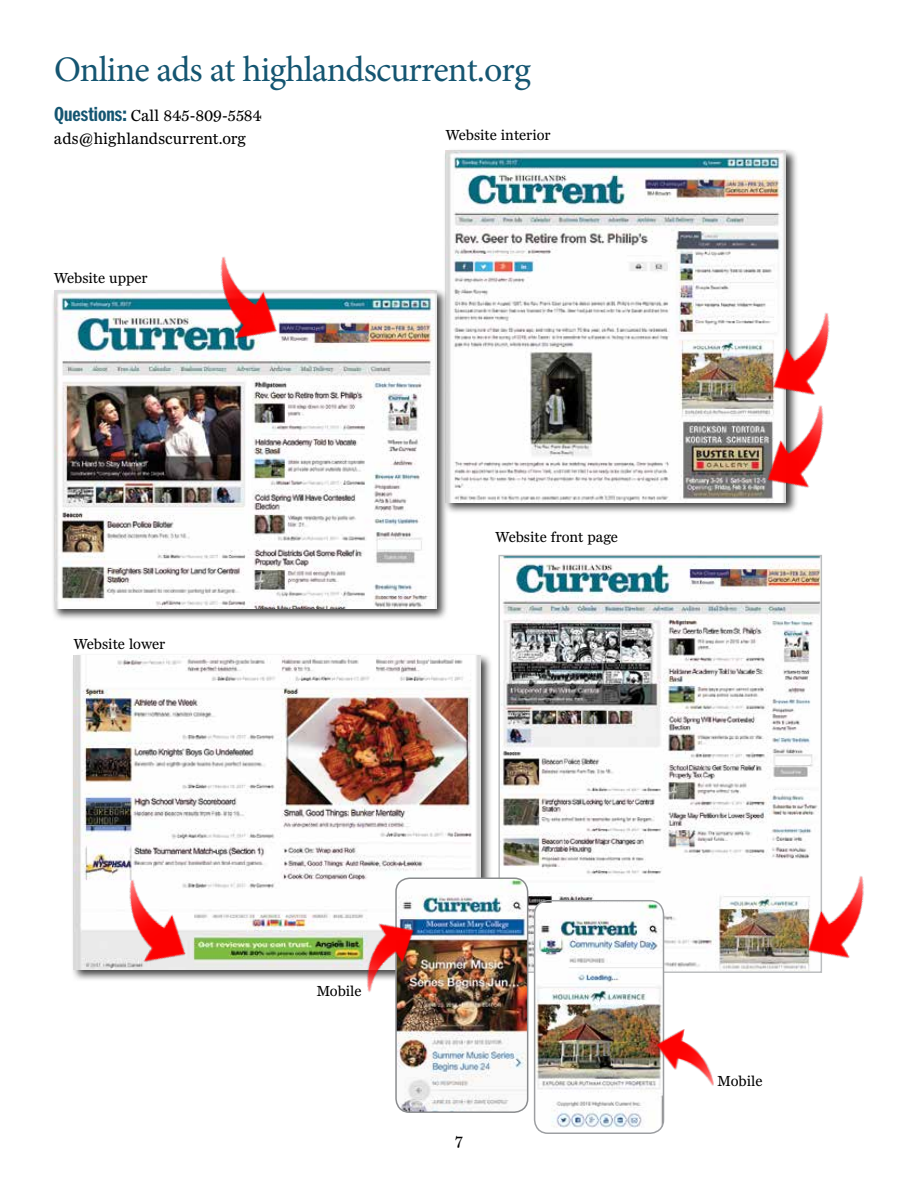
<style>
.page{position:relative;width:918px;height:1188px;background:#fff}
.page>*{position:absolute;margin:0;border:0;box-sizing:border-box;transform-origin:0 0}
.t1{font:36px "Minion Pro";letter-spacing:-.025em;color:#145571}
.t2{font:16.5px/22.5px "Miller Daily Two";letter-spacing:.01em;color:#000}
.t3{font:15px "Miller Daily Two";color:#000}
.s1{font-family:"Franklin Cond ITC Pro";font-weight:700;font-size:21px;color:#145571}
</style>
<div class="page">
<img style="left:501px;top:558px;width:318px;height:412px">
<div style="left:498px;top:555px;width:324px;height:418px;border:2px solid #bcbec0"></div>
<div style="left:443px;top:148px;width:355px;height:367px;background:#000;opacity:.75"></div>
<img style="left:446px;top:151px;width:340px;height:351px">
<div style="left:51px;top:288px;width:398px;height:332px;background:#000;opacity:.75"></div>
<img style="left:54px;top:290px;width:382px;height:318px">
<div style="left:71px;top:653px;width:422px;height:329px;background:#000;opacity:.75"></div>
<img style="left:73px;top:656px;width:408px;height:313px">
<img style="left:193px;top:256px;width:105px;height:98px">
<img style="left:102px;top:871px;width:104px;height:106px">
<img style="left:746px;top:396px;width:78px;height:106px">
<img style="left:752px;top:303px;width:78px;height:107px">
<img style="left:786px;top:867px;width:78px;height:106px">
<img style="left:396px;top:878px;width:132px;height:233px">
<div style="left:395px;top:878px;width:133px;height:235px;border:2px solid #8a8c8e;border-radius:14px"></div>
<img style="left:535px;top:903px;width:129px;height:228px">
<div style="left:534px;top:900px;width:130px;height:234px;border:2px solid #9d9fa2;border-radius:14px"></div>
<img style="left:343px;top:911px;width:87px;height:88px">
<img style="left:654px;top:1026px;width:60px;height:65px">
<h1 class="t1" style="left:54px;top:46px;width:478px">Online ads at highlandscurrent.org</h1>
<p class="t2" style="left:54px;top:104px;width:209px"><span class="s1">Questions:</span> Call 845-809-5584 ads@highlandscurrent.org</p>
<p class="t3" style="left:446px;top:127px;width:106px">Website interior</p>
<p class="t3" style="left:54px;top:270px;width:95px">Website upper</p>
<p class="t3" style="left:74px;top:636px;width:93px">Website lower</p>
<p class="t3" style="left:496px;top:529px;width:124px">Website front page</p>
<p class="t3" style="left:317px;top:983px;width:46px">Mobile</p>
<p class="t2" style="left:455px;top:1130px;width:9px">7</p>
<p class="t3" style="left:718px;top:1073px;width:46px">Mobile</p>
</div>
